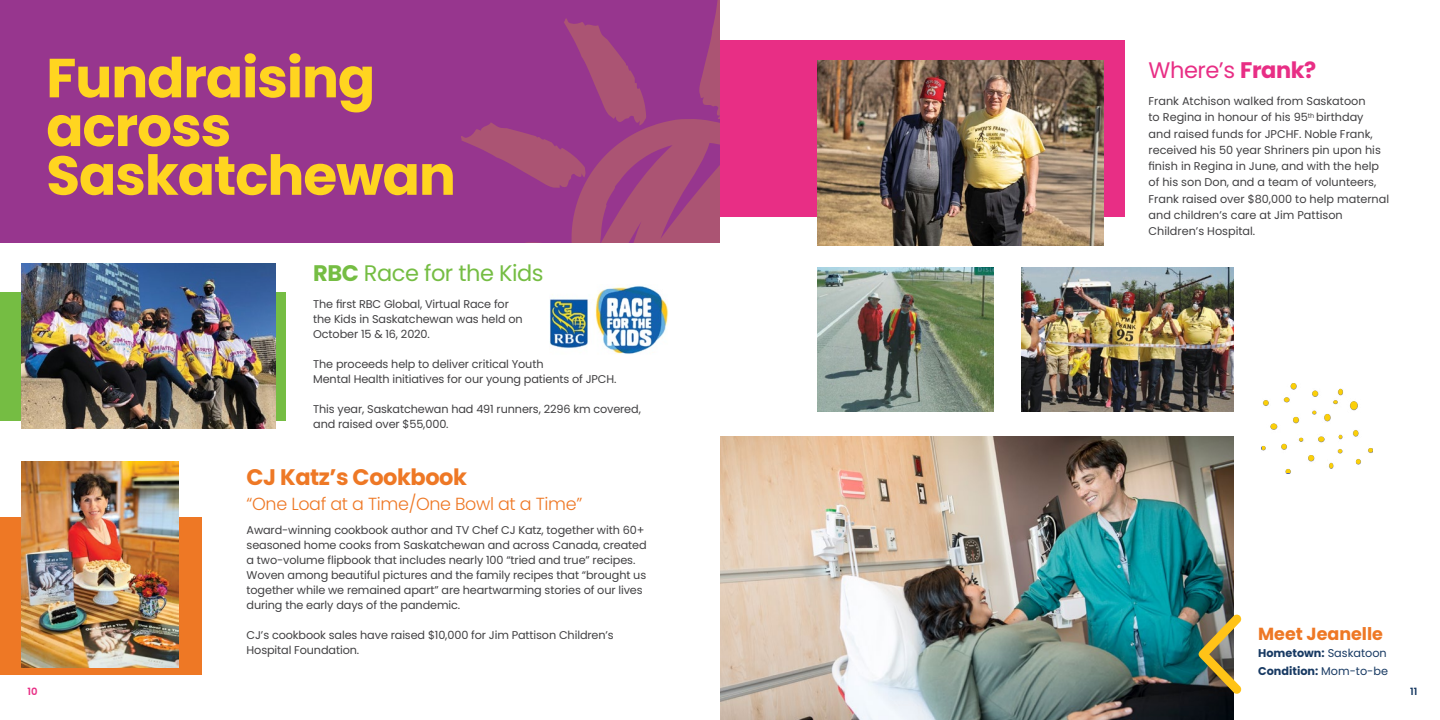
<style>
.page{position:relative;width:1440px;height:720px;background:#fff}
.page>*{position:absolute;margin:0;border:0;box-sizing:border-box;transform-origin:0 0}
.t1{font:700 55px/48.8px "Poppins";letter-spacing:-.02em;color:#ffd520}
.t2{font:22.5px "Poppins";letter-spacing:-.02em;color:#75bd43}
.t3{font:700 22.5px "Poppins";letter-spacing:-.02em;color:#ee7825}
.t4{font:22.5px "Poppins";letter-spacing:-.02em;color:#e82e85}
.t5{font:300 17.5px "Poppins";letter-spacing:-.02em;color:#ee7825}
.t6{font:700 17.5px "Poppins";color:#ee7825}
.t7{font:11.25px/15px "Poppins";letter-spacing:-.01em;color:#414042}
.t8{font:700 11.25px "Poppins";color:#183a63}
.t9{font:600 10px "Poppins";color:#e82e85}
.t10{font:600 10px "Poppins";color:#183a63}
.s1{font-weight:700}
.s2{font-weight:400}
</style>
<div class="page">
<img style="left:720px;top:436px;width:513px;height:284px">
<div style="left:720px;top:41px;width:405px;height:176px;background:#e82e85"></div>
<div style="left:0;top:0;width:720px;height:243px;background:#97368e"></div>
<div style="left:0;top:518px;width:201px;height:157px;background:#ee7825"></div>
<img style="left:21px;top:461px;width:157px;height:206px">
<img style="left:817px;top:60px;width:286px;height:186px">
<svg style="left:461px;top:0;width:259px;height:243px"></svg>
<img style="left:817px;top:267px;width:177px;height:144px">
<img style="left:1022px;top:267px;width:211px;height:144px">
<svg style="left:1262px;top:383px;width:111px;height:90px"></svg>
<div style="left:0;top:292px;width:286px;height:129px;background:#75bd43"></div>
<img style="left:21px;top:264px;width:255px;height:164px">
<img style="left:549px;top:286px;width:120px;height:68px">
<svg style="left:1199px;top:614px;width:35px;height:80px;background:#585c58"></svg>
<h1 class="t1" style="left:46px;top:54px;width:411px">Fundraising across<br>Saskatchewan</h1>
<h2 class="t2" style="left:313px;top:260px;width:232px"><span class="s1">RBC</span> Race for the Kids</h2>
<p class="t7" style="left:313px;top:296px;width:211px">The first RBC Global, Virtual Race for the Kids in Saskatchewan was held on<br>October 15 &amp; 16, 2020.</p>
<p class="t7" style="left:313px;top:356px;width:305px">The proceeds help to deliver critical Youth<br>Mental Health initiatives for our young patients of JPCH.</p>
<p class="t7" style="left:313px;top:401px;width:329px">This year, Saskatchewan had 491 runners, 2296 km covered, and raised over $55,000.</p>
<h2 class="t3" style="left:247px;top:464px;width:222px">CJ Katz’s Cookbook</h2>
<h3 class="t5" style="left:247px;top:494px;width:337px">“One Loaf at a Time/One Bowl at a Time”</h3>
<p class="t7" style="left:247px;top:522px;width:402px">Award-winning cookbook author and TV Chef CJ Katz, together with 60+ seasoned home cooks from Saskatchewan and across Canada, created a two-volume flipbook that includes nearly 100 “tried and true” recipes.<br>Woven among beautiful pictures and the family recipes that “brought us together while we remained apart” are heartwarming stories of our lives during the early days of the pandemic.</p>
<p class="t7" style="left:247px;top:627px;width:369px">CJ’s cookbook sales have raised $10,000 for Jim Pattison Children’s<br>Hospital Foundation.</p>
<h2 class="t4" style="left:1149px;top:57px;width:169px">Where’s <span class="s1">Frank?</span></h2>
<p class="t7" style="left:1149px;top:93px;width:242px;line-height:16.2px">Frank Atchison walked from Saskatoon<br>to Regina in honour of his 95<sup>th</sup> birthday<br>and raised funds for JPCHF. Noble Frank, received his 50 year Shriners pin upon his finish in Regina in June, and with the help of his son Don, and a team of volunteers, Frank raised over $80,000 to help maternal and children’s care at Jim Pattison Children’s Hospital.</p>
<h3 class="t6" style="left:1258px;top:624px;width:126px">Meet Jeanelle</h3>
<p class="t8" style="left:1258px;top:647px;width:130px">Hometown: <span class="s2">Saskatoon</span></p>
<p class="t8" style="left:1258px;top:664px;width:131px">Condition: <span class="s2">Mom-to-be</span></p>
<p class="t9" style="left:28px;top:685px;width:12px">10</p>
<p class="t10" style="left:1410px;top:685px;width:9px">11</p>
</div>
